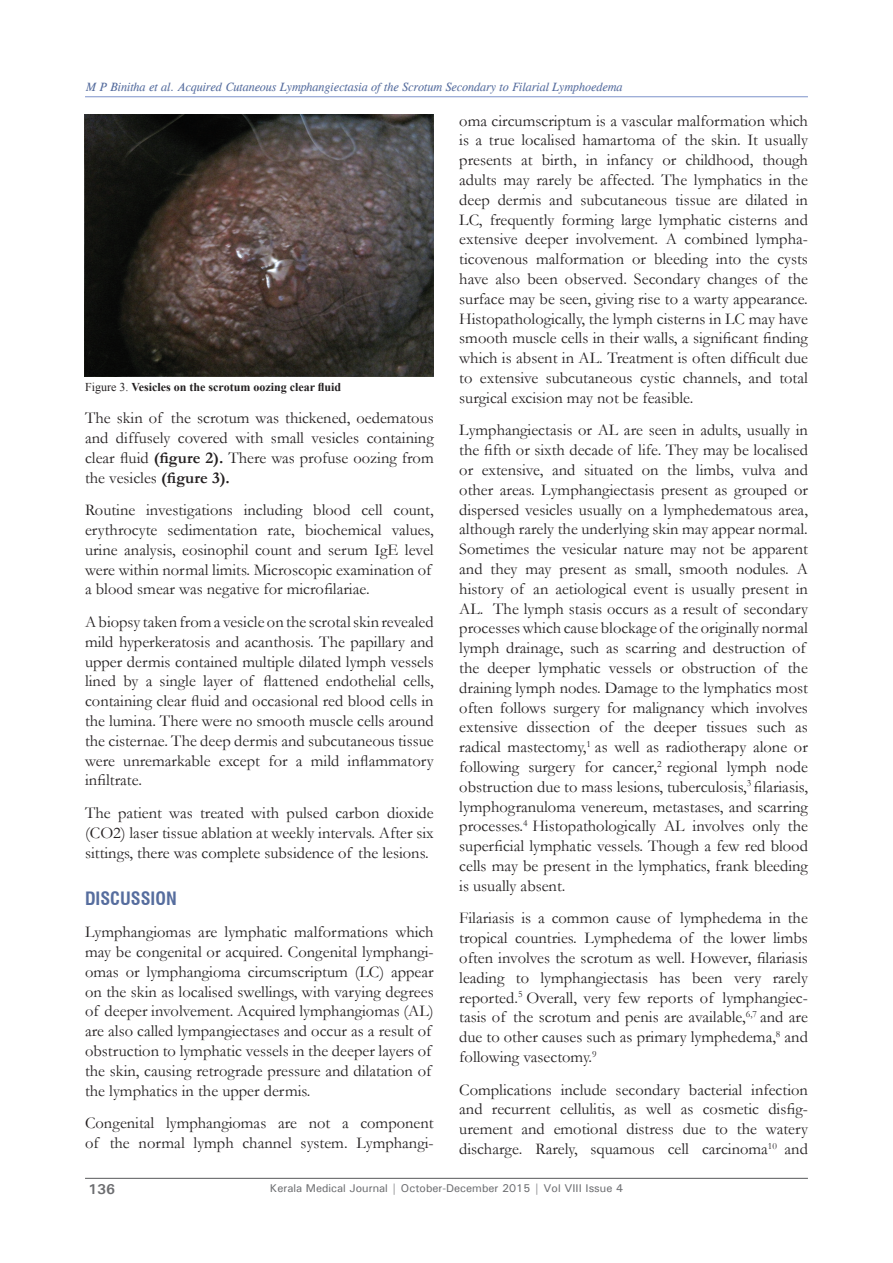
<style>
.page{position:relative;width:893px;height:1263px;background:#fff}
.page>*{position:absolute;margin:0;border:0;box-sizing:border-box;transform-origin:0 0}
.Head_1{font:700 condensed 18px "Swiss 721 BT";color:#566d9e}
.Para_1{font:16.5px/19.8px "Garamond";color:#231f20;text-align:justify}
.t1{font:700 14.25px "Univers";color:#6c6d70}
.t2{font:italic 12px "CG Times";color:#566d9e}
.t3{font:700 12px "Times New Roman";color:#231f20}
.t4{font:500 11.25px "Univers";color:#6c6d70}
.s1{font-weight:400}
.s2{font-weight:700}
</style>
<div class="page">
<hr style="left:85px;top:1178px;width:723px;height:1px;background:#57585a">
<hr style="left:85px;top:96px;width:723px;height:1px;background:#8b9ed0">
<img style="left:85px;top:115px;width:349px;height:262px">
<p class="t2" style="left:86px;top:80px;width:538px">M P Binitha et al. Acquired Cutaneous Lymphangiectasia of the Scrotum Secondary to Filarial Lymphoedema</p>
<p class="t3" style="left:85px;top:379px;width:258px"><span class="s1">Figure 3.</span> Vesicles on the scrotum oozing clear fluid</p>
<p class="Para_1" style="left:85px;top:408px;width:350px">The skin of the scrotum was thickened, oedematous and diffusely covered with small vesicles containing clear fluid <span class="s2">(figure 2).</span> There was profuse oozing from the vesicles <span class="s2">(figure 3).</span></p>
<p class="Para_1" style="left:85px;top:500px;width:350px;text-align:left">Routine investigations including blood cell count, erythrocyte sedimentation rate, biochemical values, urine analysis, eosinophil count and serum IgE level were within normal limits. Microscopic examination of a blood smear was negative for microfilariae.</p>
<p class="Para_1" style="left:85px;top:611px;width:350px">A biopsy taken from a vesicle on the scrotal skin revealed mild hyperkeratosis and acanthosis. The papillary and upper dermis contained multiple dilated lymph vessels lined by a single layer of flattened endothelial cells, containing clear fluid and occasional red blood cells in the lumina. There were no smooth muscle cells around the cisternae. The deep dermis and subcutaneous tissue were unremarkable except for a mild inflammatory infiltrate.</p>
<p class="Para_1" style="left:85px;top:802px;width:350px">The patient was treated with pulsed carbon dioxide (CO2) laser tissue ablation at weekly intervals. After six sittings, there was complete subsidence of the lesions.</p>
<p class="Head_1" style="left:85px;top:887px;width:93px">DISCUSSION</p>
<p class="Para_1" style="left:85px;top:922px;width:350px;text-align:left">Lymphangiomas are lymphatic malformations which may be congenital or acquired. Congenital lymphangi&shy;omas or lymphangioma circumscriptum (LC) appear on the skin as localised swellings, with varying degrees of deeper involvement. Acquired lymphangiomas (AL) are also called lympangiectases and occur as a result of obstruction to lymphatic vessels in the deeper layers of the skin, causing retrograde pressure and dilatation of the lymphatics in the upper dermis.</p>
<p class="Para_1" style="left:85px;top:1113px;width:350px">Congenital lymphangiomas are not a component of the normal lymph channel system. Lymphangi-</p>
<p class="Para_1" style="left:459px;top:110px;width:350px">oma circumscriptum is a vascular malformation which is a true localised hamartoma of the skin. It usually presents at birth, in infancy or childhood, though adults may rarely be affected. The lymphatics in the deep dermis and subcutaneous tissue are dilated in LC, frequently forming large lymphatic cisterns and extensive deeper involvement. A combined lympha&shy;ticovenous malformation or bleeding into the cysts have also been observed. Secondary changes of the surface may be seen, giving rise to a warty appearance.<br>Histopathologically, the lymph cisterns in LC may have smooth muscle cells in their walls, a significant finding which is absent in AL. Treatment is often difficult due to extensive subcutaneous cystic channels, and total surgical excision may not be feasible.</p>
<p class="Para_1" style="left:459px;top:420px;width:350px;text-align:left">Lymphangiectasis or AL are seen in adults, usually in the fifth or sixth decade of life. They may be localised or extensive, and situated on the limbs, vulva and other areas. Lymphangiectasis present as grouped or dispersed vesicles usually on a lymphedematous area, although rarely the underlying skin may appear normal.<br>Sometimes the vesicular nature may not be apparent and they may present as small, smooth nodules. A history of an aetiological event is usually present in AL. The lymph stasis occurs as a result of secondary processes which cause blockage of the originally normal lymph drainage, such as scarring and destruction of the deeper lymphatic vessels or obstruction of the draining lymph nodes. Damage to the lymphatics most often follows surgery for malignancy which involves extensive dissection of the deeper tissues such as radical mastectomy,<sup>1</sup> as well as radiotherapy alone or following surgery for cancer,<sup>2</sup> regional lymph node obstruction due to mass lesions, tuberculosis,<sup>3</sup> filariasis, lymphogranuloma venereum, metastases, and scarring processes.<sup>4</sup> Histopathologically AL involves only the superficial lymphatic vessels. Though a few red blood cells may be present in the lymphatics, frank bleeding is usually absent.</p>
<p class="Para_1" style="left:459px;top:908px;width:350px">Filariasis is a common cause of lymphedema in the tropical countries. Lymphedema of the lower limbs often involves the scrotum as well. However, filariasis leading to lymphangiectasis has been very rarely reported.<sup>5</sup> Overall, very few reports of lymphangiec&shy;tasis of the scrotum and penis are available,<sup>6,7</sup> and are due to other causes such as primary lymphedema,<sup>8</sup> and following vasectomy.<sup>9</sup></p>
<p class="Para_1" style="left:459px;top:1079px;width:350px">Complications include secondary bacterial infection and recurrent cellulitis, as well as cosmetic disfig&shy;urement and emotional distress due to the watery discharge. Rarely, squamous cell carcinoma<sup>10</sup> and</p>
<p class="t1" style="left:88px;top:1180px;width:28px">136</p>
<p class="t4" style="left:270px;top:1181px;width:355px">Kerala Medical Journal | October-December 2015 | Vol VIII Issue 4</p>
</div>
